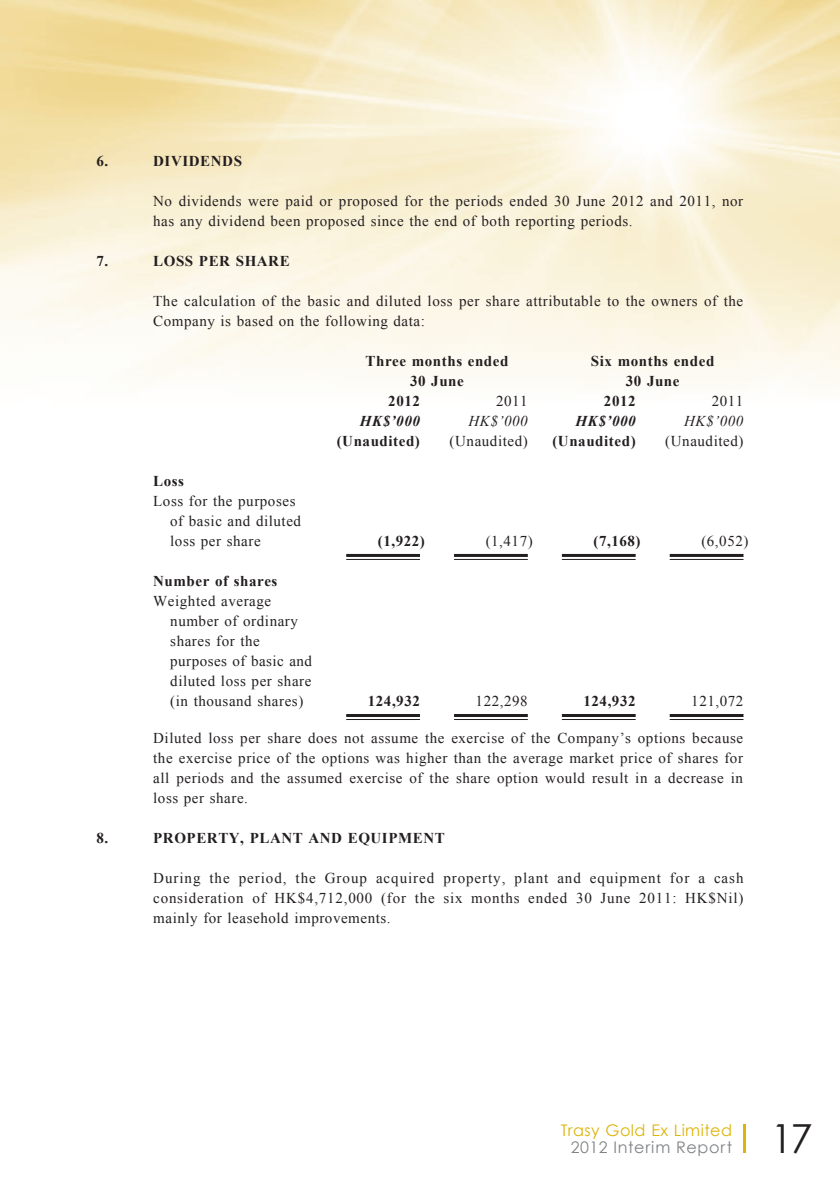
<style>
.page{position:relative;width:840px;height:1191px;background:#fff}
.page>*{position:absolute;margin:0;border:0;box-sizing:border-box;transform-origin:0 0}
.t1{font:40px "Century Gothic";color:#231f20}
.t2{font:16px "Century Gothic";letter-spacing:.03em;color:#deb308}
.t3{font:16px "Century Gothic";letter-spacing:.045em;color:#808285}
.t4{font:15px/20px "Times New Roman";letter-spacing:.035em;color:#231f20}
.t5{font:700 15px/20px "Times New Roman";letter-spacing:.035em;color:#231f20;text-align:center}
.t6{font:italic 700 15px "Times New Roman";letter-spacing:.035em;color:#231f20}
.t7{font:italic 15px "Times New Roman";letter-spacing:.035em;color:#231f20}
</style>
<div class="page">
<img style="left:0;top:0;width:839px;height:720px">
<hr style="left:743px;top:1124px;width:3px;height:29px;background:#deb308">
<hr style="left:346px;top:554px;width:74px;height:3px;background:#231f20">
<hr style="left:346px;top:559px;width:74px;height:1px;background:#231f20">
<hr style="left:454px;top:554px;width:73px;height:3px;background:#231f20">
<hr style="left:454px;top:559px;width:73px;height:1px;background:#231f20">
<hr style="left:561px;top:554px;width:74px;height:3px;background:#231f20">
<hr style="left:561px;top:559px;width:74px;height:1px;background:#231f20">
<hr style="left:669px;top:554px;width:74px;height:3px;background:#231f20">
<hr style="left:669px;top:559px;width:74px;height:1px;background:#231f20">
<hr style="left:346px;top:714px;width:74px;height:3px;background:#231f20">
<hr style="left:346px;top:719px;width:74px;height:1px;background:#231f20">
<hr style="left:454px;top:714px;width:73px;height:3px;background:#231f20">
<hr style="left:454px;top:719px;width:73px;height:1px;background:#231f20">
<hr style="left:561px;top:714px;width:74px;height:3px;background:#231f20">
<hr style="left:561px;top:719px;width:74px;height:1px;background:#231f20">
<hr style="left:669px;top:714px;width:74px;height:3px;background:#231f20">
<hr style="left:669px;top:719px;width:74px;height:1px;background:#231f20">
<p class="t5" style="left:96px;top:150px;width:13px">6.</p>
<p class="t5" style="left:153px;top:150px;width:90px">DIVIDENDS</p>
<p class="t4" style="left:153px;top:190px;width:591px">No dividends were paid or proposed for the periods ended 30 June 2012 and 2011, nor has any dividend been proposed since the end of both reporting periods.</p>
<p class="t5" style="left:96px;top:250px;width:13px">7.</p>
<p class="t5" style="left:153px;top:250px;width:138px">LOSS PER SHARE</p>
<p class="t4" style="left:153px;top:290px;width:591px">The calculation of the basic and diluted loss per share attributable to the owners of the<br>Company is based on the following data:</p>
<p class="t5" style="left:365px;top:350px;width:144px">Three months ended<br>30 June</p>
<p class="t5" style="left:590px;top:350px;width:125px">Six months ended<br>30 June</p>
<p class="t5" style="left:388px;top:390px;width:33px">2012</p>
<p class="t4" style="left:496px;top:390px;width:33px">2011</p>
<p class="t5" style="left:603px;top:390px;width:33px">2012</p>
<p class="t4" style="left:711px;top:390px;width:33px">2011</p>
<p class="t6" style="left:359px;top:410px;width:62px">HK$’000</p>
<p class="t7" style="left:468px;top:410px;width:61px">HK$’000</p>
<p class="t6" style="left:575px;top:410px;width:62px">HK$’000</p>
<p class="t7" style="left:683px;top:410px;width:61px">HK$’000</p>
<p class="t5" style="left:336px;top:430px;width:85px">(Unaudited)</p>
<p class="t4" style="left:449px;top:430px;width:80px">(Unaudited)</p>
<p class="t5" style="left:552px;top:430px;width:85px">(Unaudited)</p>
<p class="t4" style="left:665px;top:430px;width:80px">(Unaudited)</p>
<p class="t5" style="left:153px;top:470px;width:32px">Loss</p>
<p class="t4" style="left:170px;top:490px;width:132px;text-indent:-17px">Loss for the purposes of basic and diluted loss per share</p>
<p class="t5" style="left:377px;top:530px;width:49px">(1,922)</p>
<p class="t4" style="left:485px;top:530px;width:49px">(1,417)</p>
<p class="t5" style="left:593px;top:530px;width:49px">(7,168)</p>
<p class="t4" style="left:701px;top:530px;width:49px">(6,052)</p>
<p class="t5" style="left:153px;top:570px;width:126px">Number of shares</p>
<p class="t4" style="left:170px;top:590px;width:143px;text-indent:-17px">Weighted average number of ordinary shares for the purposes of basic and diluted loss per share (in thousand shares)</p>
<p class="t5" style="left:367px;top:690px;width:54px">124,932</p>
<p class="t4" style="left:475px;top:690px;width:54px">122,298</p>
<p class="t5" style="left:583px;top:690px;width:54px">124,932</p>
<p class="t4" style="left:691px;top:690px;width:54px">121,072</p>
<p class="t4" style="left:153px;top:728px;width:591px;text-align:justify">Diluted loss per share does not assume the exercise of the Company’s options because the exercise price of the options was higher than the average market price of shares for all periods and the assumed exercise of the share option would result in a decrease in loss per share.</p>
<p class="t5" style="left:96px;top:828px;width:13px">8.</p>
<p class="t5" style="left:153px;top:828px;width:293px">PROPERTY, PLANT AND EQUIPMENT</p>
<p class="t4" style="left:153px;top:868px;width:591px;text-align:justify">During the period, the Group acquired property, plant and equipment for a cash consideration of HK$4,712,000 (for the six months ended 30 June 2011: HK$Nil) mainly for leasehold improvements.</p>
<p class="t2" style="left:560px;top:1119px;width:173px">Trasy Gold Ex Limited</p>
<p class="t3" style="left:570px;top:1136px;width:163px">2012 Interim Report</p>
<h1 class="t1" style="left:770px;top:1110px;width:43px">17</h1>
</div>
